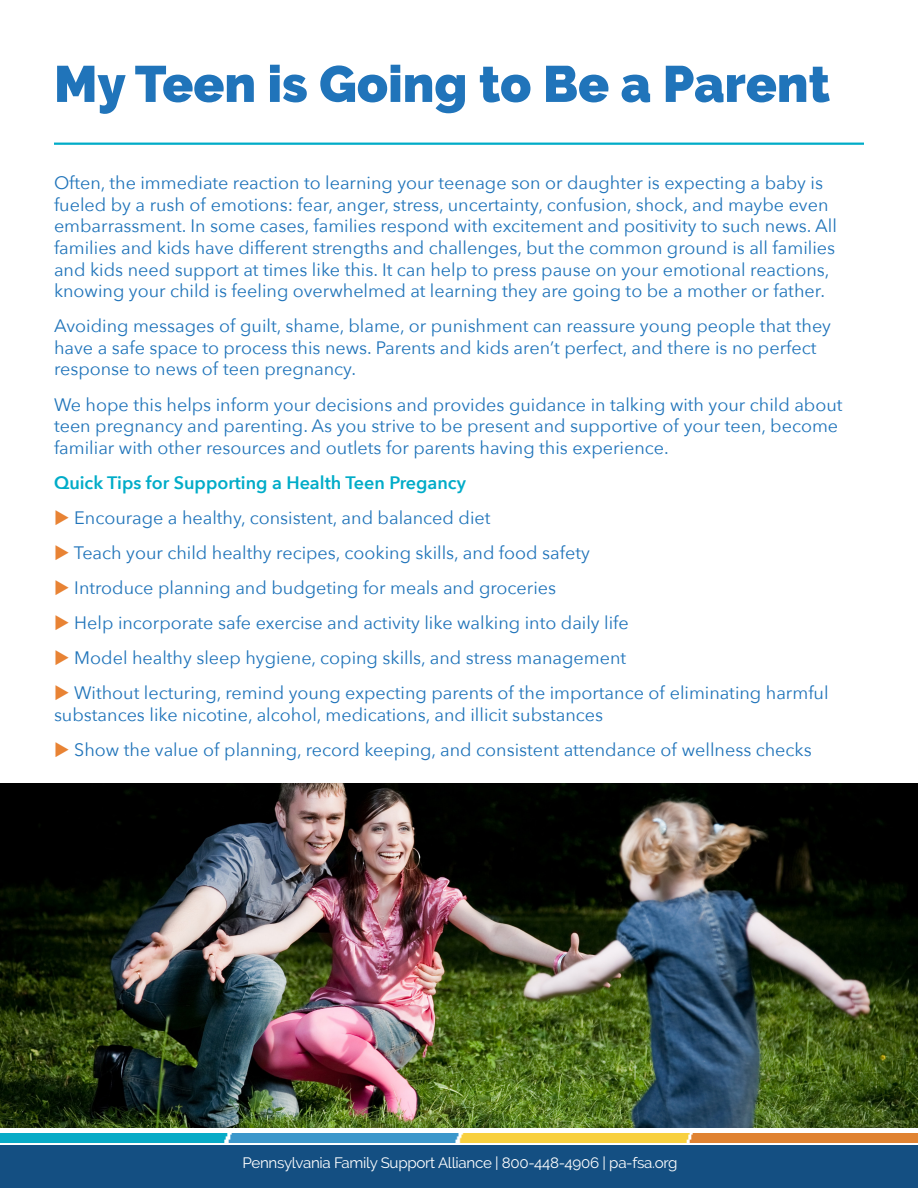
<style>
.page{position:relative;width:918px;height:1188px;background:#fff}
.page>*{position:absolute;margin:0;border:0;box-sizing:border-box;transform-origin:0 0}
.t1{font:900 51px "Raleway";color:#2074ba}
.Regular{font:18px/21.6px "Avenir Next";color:#2074ba}
.Regular-2{font:600 18px "Avenir Next";color:#00acc8}
.t2{font:15px "Raleway";letter-spacing:-.02em;color:#fff}
.s1{color:#e88334}
</style>
<div class="page">
<div style="left:0;top:1145px;width:918px;height:43px;background:#144f82"></div>
<img style="left:0;top:1133px;width:918px;height:9px">
<hr style="left:54px;top:143px;width:810px;height:2px;background:#00acc8">
<img style="left:0;top:783px;width:918px;height:345px">
<p class="t1" style="left:54px;top:54px;width:778px">My Teen is Going to Be a Parent</p>
<p class="Regular" style="left:54px;top:171px;width:784px">Often, the immediate reaction to learning your teenage son or daughter is expecting a baby is fueled by a rush of emotions: fear, anger, stress, uncertainty, confusion, shock, and maybe even embarrassment. In some cases, families respond with excitement and positivity to such news. All families and kids have different strengths and challenges, but the common ground is all families and kids need support at times like this. It can help to press pause on your emotional reactions, knowing your child is feeling overwhelmed at learning they are going to be a mother or father.</p>
<p class="Regular" style="left:54px;top:314px;width:779px">Avoiding messages of guilt, shame, blame, or punishment can reassure young people that they have a safe space to process this news. Parents and kids aren’t perfect, and there is no perfect response to news of teen pregnancy.</p>
<p class="Regular" style="left:54px;top:393px;width:790px">We hope this helps inform your decisions and provides guidance in talking with your child about teen pregnancy and parenting. As you strive to be present and supportive of your teen, become familiar with other resources and outlets for parents having this experience.</p>
<p class="Regular-2" style="left:54px;top:467px;width:414px">Quick Tips for Supporting a Health Teen Pregancy</p>
<p class="Regular" style="left:54px;top:506px;width:438px"><span class="s1">◆</span> Encourage a healthy, consistent, and balanced diet</p>
<p class="Regular" style="left:54px;top:541px;width:537px"><span class="s1">◆</span> Teach your child healthy recipes, cooking skills, and food safety</p>
<p class="Regular" style="left:54px;top:576px;width:504px"><span class="s1">◆</span> Introduce planning and budgeting for meals and groceries</p>
<p class="Regular" style="left:54px;top:611px;width:576px"><span class="s1">◆</span> Help incorporate safe exercise and activity like walking into daily life</p>
<p class="Regular" style="left:54px;top:647px;width:574px"><span class="s1">◆</span> Model healthy sleep hygiene, coping skills, and stress management</p>
<p class="Regular" style="left:54px;top:682px;width:776px"><span class="s1">◆</span> Without lecturing, remind young expecting parents of the importance of eliminating harmful substances like nicotine, alcohol, medications, and illicit substances</p>
<p class="Regular" style="left:54px;top:738px;width:759px"><span class="s1">◆</span> Show the value of planning, record keeping, and consistent attendance of wellness checks</p>
<p class="t2" style="left:242px;top:1154px;width:436px">Pennsylvania Family Support Alliance | 800-448-4906 | pa-fsa.org</p>
</div>
